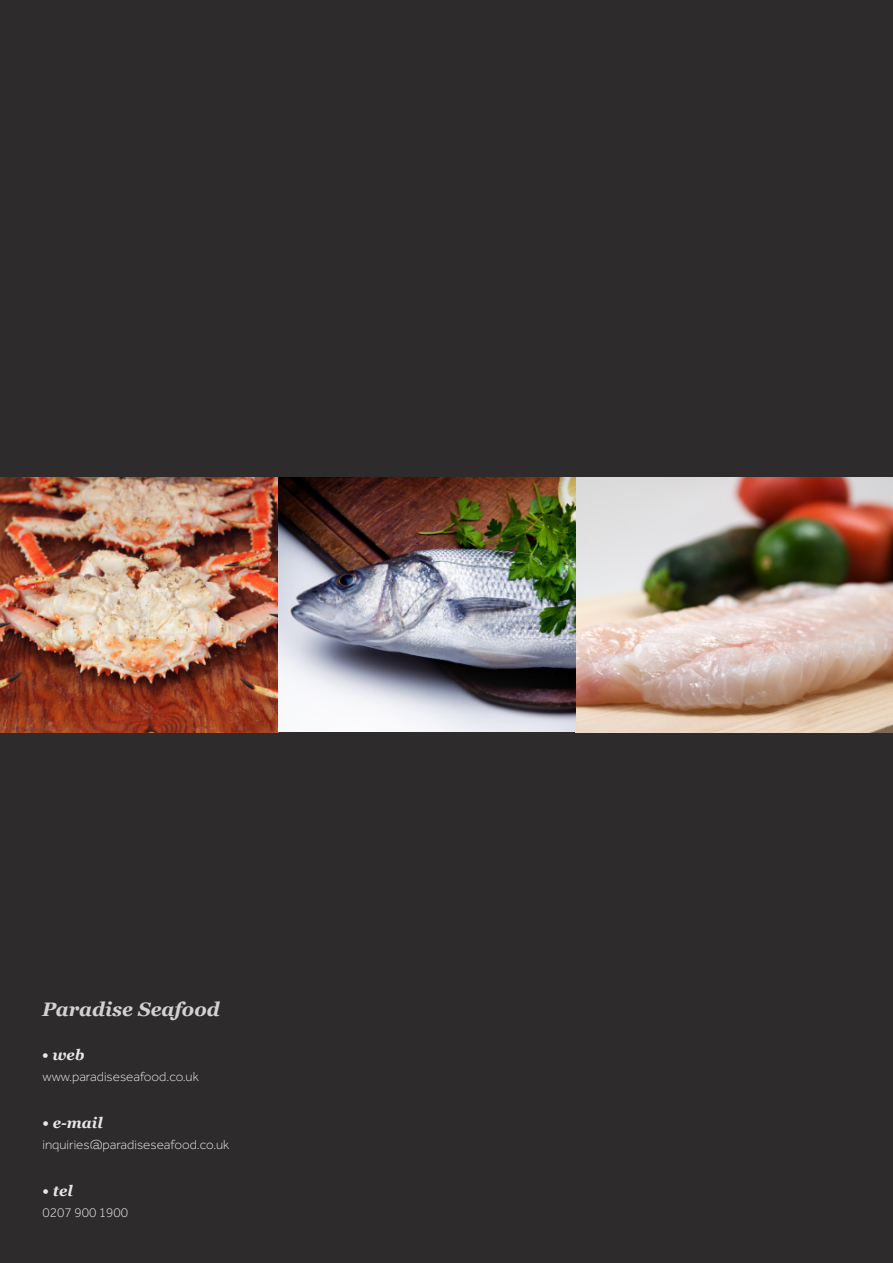
<style>
.page{position:relative;width:893px;height:1263px;background:#2e2b2c}
.page>*{position:absolute;margin:0;border:0;box-sizing:border-box;transform-origin:0 0}
.t1{font:italic 700 19.5px "Georgia";color:#d1d2d4}
.t2{font:italic 700 15px "Georgia";color:#e6e7e9}
.t3{font:300 13.5px "Effra";color:#e6e7e9}
</style>
<div class="page">
<img style="left:0;top:477px;width:893px;height:255px">
<h1 class="t1" style="left:42px;top:996px;width:179px">Paradise Seafood</h1>
<p class="t2" style="left:42px;top:1044px;width:44px">• web</p>
<p class="t3" style="left:43px;top:1069px;width:158px">www.paradiseseafood.co.uk</p>
<p class="t2" style="left:43px;top:1113px;width:62px">• e-mail</p>
<p class="t3" style="left:43px;top:1137px;width:188px">inquiries@paradiseseafood.co.uk</p>
<p class="t2" style="left:43px;top:1181px;width:32px">• tel</p>
<p class="t3" style="left:43px;top:1205px;width:87px">0207 900 1900</p>
</div>
